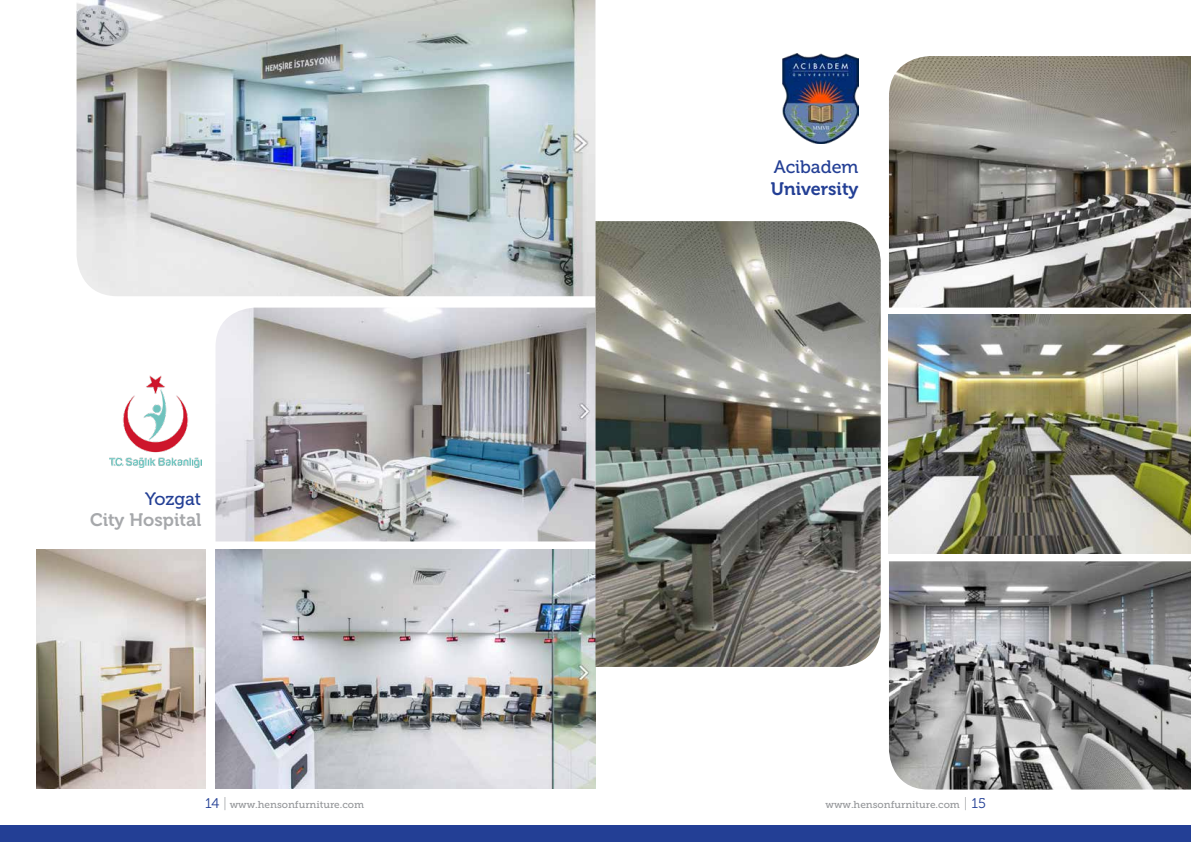
<style>
.page{position:relative;width:1191px;height:842px;background:#fff}
.page>*{position:absolute;margin:0;border:0;box-sizing:border-box;transform-origin:0 0}
.t1{font:18px "Museo 500";color:#233f95}
.t2{font:18px "Museo 700";color:#a6a8ab}
.t3{font:18px "Museo 700";color:#233f95}
.t4{font:10px "Museo Slab 500";color:#939598}
.s1{font-family:"Museo 300";font-size:14px;color:#233f95}
.s2{font-family:"Museo 100";font-size:14px}
</style>
<div class="page">
<div style="left:0;top:824px;width:595px;height:18px;background:#233f95"></div>
<div style="left:595px;top:824px;width:596px;height:18px;background:#233f95"></div>
<img style="left:215px;top:308px;width:380px;height:233px">
<img style="left:215px;top:549px;width:380px;height:239px">
<img style="left:77px;top:0;width:518px;height:296px">
<img style="left:109px;top:375px;width:92px;height:92px">
<img style="left:36px;top:549px;width:169px;height:239px">
<img style="left:782px;top:53px;width:76px;height:90px">
<img style="left:889px;top:56px;width:302px;height:252px">
<img style="left:889px;top:561px;width:302px;height:228px">
<img style="left:889px;top:314px;width:302px;height:239px">
<img style="left:595px;top:221px;width:285px;height:446px">
<h1 class="t1" style="left:145px;top:488px;width:58px">Yozgat</h1>
<h1 class="t2" style="left:90px;top:510px;width:113px">City Hospital</h1>
<h1 class="t1" style="left:773px;top:157px;width:86px">Acibadem</h1>
<h1 class="t3" style="left:771px;top:179px;width:89px">University</h1>
<p class="t4" style="left:205px;top:799px;width:161px"><span class="s1">14</span> <span class="s2">|</span> www.hensonfurniture.com</p>
<p class="t4" style="left:825px;top:799px;width:162px">www.hensonfurniture.com <span class="s2">|</span> <span class="s1">15</span></p>
</div>
